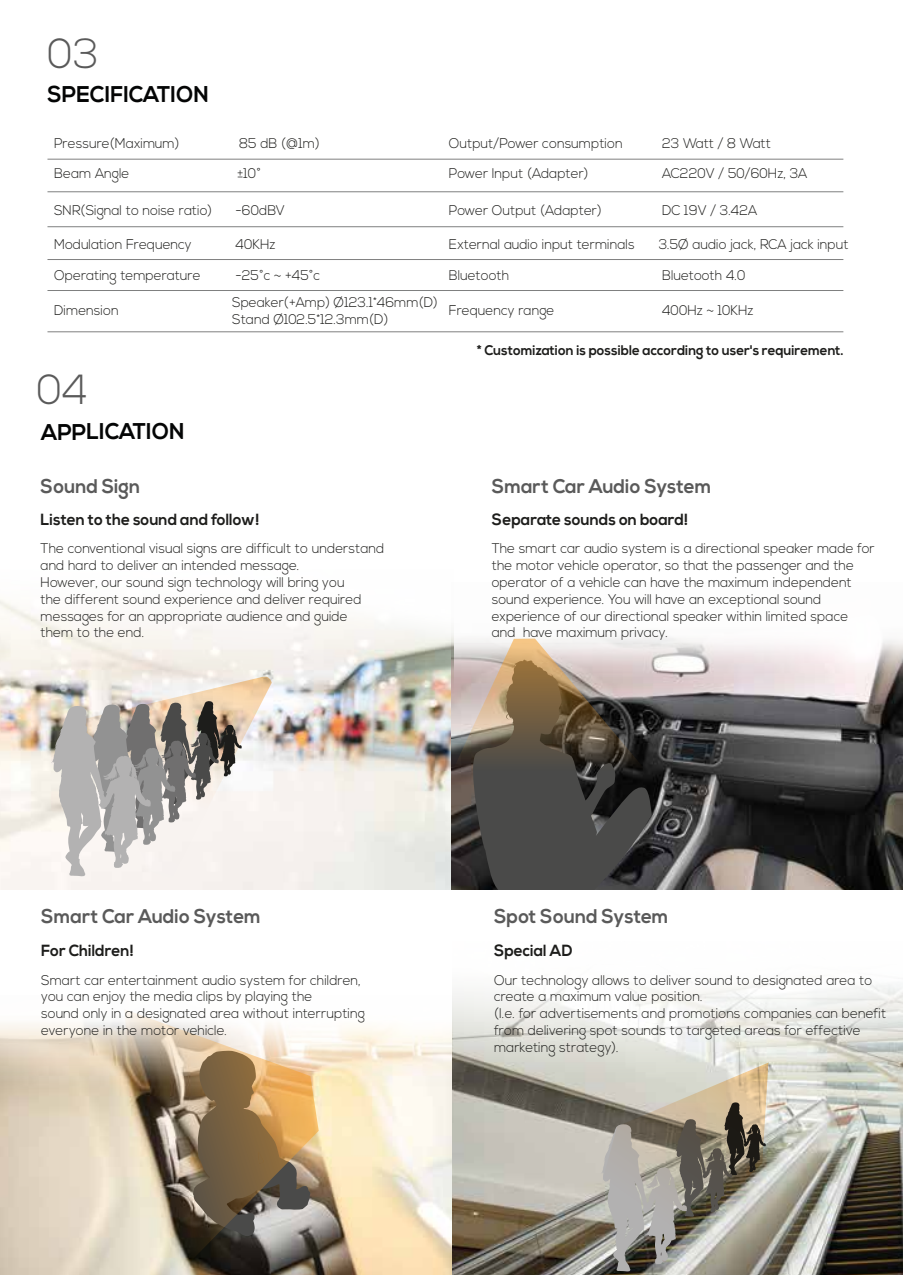
<style>
.page{position:relative;width:903px;height:1275px;background:#fff}
.page>*{position:absolute;margin:0;border:0;box-sizing:border-box;transform-origin:0 0}
.t1{font:300 42px "Nexa";color:#5a5a5a;scale:.95 1}
.t2{font:700 22.75px "Nexa";color:#040505;scale:.95 1}
.t3{font:700 19.78px "Nexa";color:#5a5a5a;scale:.95 1}
.t4{font:700 16.1px "Nexa";color:#1d1d1b;scale:.95 1}
.t5{font:300 14px/16.8px "Nexa";color:#1d1d1b;scale:.95 1}
.t6{font:700 14px "Nexa";color:#1d1d1b;scale:.95 1}
.t7{font:300 14px "Nexa";letter-spacing:-.02em;color:#1d1d1b;scale:.95 1}
</style>
<div class="page">
<img style="left:0;top:1021px;width:452px;height:254px">
<img style="left:124px;top:1010px;width:195px;height:265px">
<img style="left:453px;top:982px;width:450px;height:293px">
<svg style="left:570px;top:1063px;width:198px;height:212px"></svg>
<hr style="left:47px;top:159px;width:796px;height:1px;background:#7f8080">
<hr style="left:47px;top:191px;width:796px;height:1px;background:#7f8080">
<hr style="left:47px;top:226px;width:796px;height:1px;background:#7f8080">
<hr style="left:47px;top:259px;width:796px;height:1px;background:#7f8080">
<hr style="left:47px;top:290px;width:796px;height:1px;background:#7f8080">
<hr style="left:47px;top:331px;width:796px;height:1px;background:#7f8080">
<img style="left:0;top:599px;width:451px;height:290px">
<svg style="left:51px;top:677px;width:221px;height:212px"></svg>
<img style="left:451px;top:632px;width:452px;height:257px">
<svg style="left:445px;top:638px;width:215px;height:251px"></svg>
<h1 class="t1" style="left:47px;top:29px;width:55px">03</h1>
<h2 class="t2" style="left:47px;top:81px;width:171px">SPECIFICATION</h2>
<p class="t5" style="left:54px;top:136px;width:133px">Pressure(Maximum)</p>
<p class="t5" style="left:239px;top:136px;width:86px">85 dB (@1m)</p>
<p class="t5" style="left:449px;top:136px;width:184px">Output/Power consumption</p>
<p class="t7" style="left:662px;top:135px;width:116px">23 Watt / 8 Watt</p>
<p class="t5" style="left:54px;top:166px;width:81px">Beam Angle</p>
<p class="t5" style="left:237px;top:166px;width:27px">±10°</p>
<p class="t5" style="left:449px;top:166px;width:149px">Power Input (Adapter)</p>
<p class="t5" style="left:662px;top:166px;width:155px">AC220V / 50/60Hz, 3A</p>
<p class="t5" style="left:54px;top:202px;width:168px">SNR(Signal to noise ratio)</p>
<p class="t5" style="left:236px;top:202px;width:53px">-60dBV</p>
<p class="t5" style="left:449px;top:202px;width:162px">Power Output (Adapter)</p>
<p class="t5" style="left:662px;top:202px;width:102px">DC 19V / 3.42A</p>
<p class="t5" style="left:54px;top:236px;width:146px">Modulation Frequency</p>
<p class="t5" style="left:236px;top:236px;width:44px">40KHz</p>
<p class="t5" style="left:449px;top:236px;width:197px">External audio input terminals</p>
<p class="t5" style="left:659px;top:236px;width:201px">3.5Ø audio jack, RCA jack input</p>
<p class="t5" style="left:54px;top:268px;width:156px">Operating temperature</p>
<p class="t5" style="left:236px;top:268px;width:91px">-25°c ~ +45°c</p>
<p class="t5" style="left:449px;top:268px;width:65px">Bluetooth</p>
<p class="t5" style="left:662px;top:268px;width:89px">Bluetooth 4.0</p>
<p class="t5" style="left:54px;top:303px;width:69px">Dimension</p>
<p class="t5" style="left:232px;top:294px;width:218px">Speaker(+Amp) Ø123.1*46mm(D)<br>Stand Ø102.5*12.3mm(D)</p>
<p class="t5" style="left:449px;top:303px;width:113px">Frequency range</p>
<p class="t5" style="left:662px;top:303px;width:98px">400Hz ~ 10KHz</p>
<h1 class="t1" style="left:37px;top:365px;width:55px">04</h1>
<h2 class="t2" style="left:41px;top:418px;width:153px">APPLICATION</h2>
<h3 class="t3" style="left:41px;top:474px;width:106px">Sound Sign</h3>
<p class="t4" style="left:41px;top:510px;width:232px">Listen to the sound and follow!</p>
<p class="t6" style="left:477px;top:342px;width:387px">* Customization is possible according to user's requirement.</p>
<h3 class="t3" style="left:492px;top:474px;width:233px">Smart Car Audio System</h3>
<p class="t4" style="left:492px;top:510px;width:209px">Separate sounds on board!</p>
<p class="t5" style="left:41px;top:541px;width:363px">The conventional visual signs are difficult to understand and hard to deliver an intended message.<br>However, our sound sign technology will bring you<br>the different sound experience and deliver required messages for an appropriate audience and guide<br>them to the end.</p>
<p class="t5" style="left:492px;top:541px;width:405px">The smart car audio system is a directional speaker made for the motor vehicle operator, so that the passenger and the operator of a vehicle can have the maximum independent sound experience. You will have an exceptional sound experience of our directional speaker within limited space and have maximum privacy.</p>
<h3 class="t3" style="left:41px;top:905px;width:233px">Smart Car Audio System</h3>
<h3 class="t3" style="left:494px;top:905px;width:185px">Spot Sound System</h3>
<p class="t4" style="left:41px;top:941px;width:99px">For Children!</p>
<p class="t4" style="left:494px;top:941px;width:84px">Special AD</p>
<p class="t5" style="left:41px;top:972px;width:342px">Smart car entertainment audio system for children, you can enjoy the media clips by playing the<br>sound only in a designated area without interrupting everyone in the motor vehicle.</p>
<p class="t5" style="left:494px;top:972px;width:414px">Our technology allows to deliver sound to designated area to create a maximum value position.<br>(I.e. for advertisements and promotions companies can benefit from delivering spot sounds to targeted areas for effective marketing strategy).</p>
</div>
